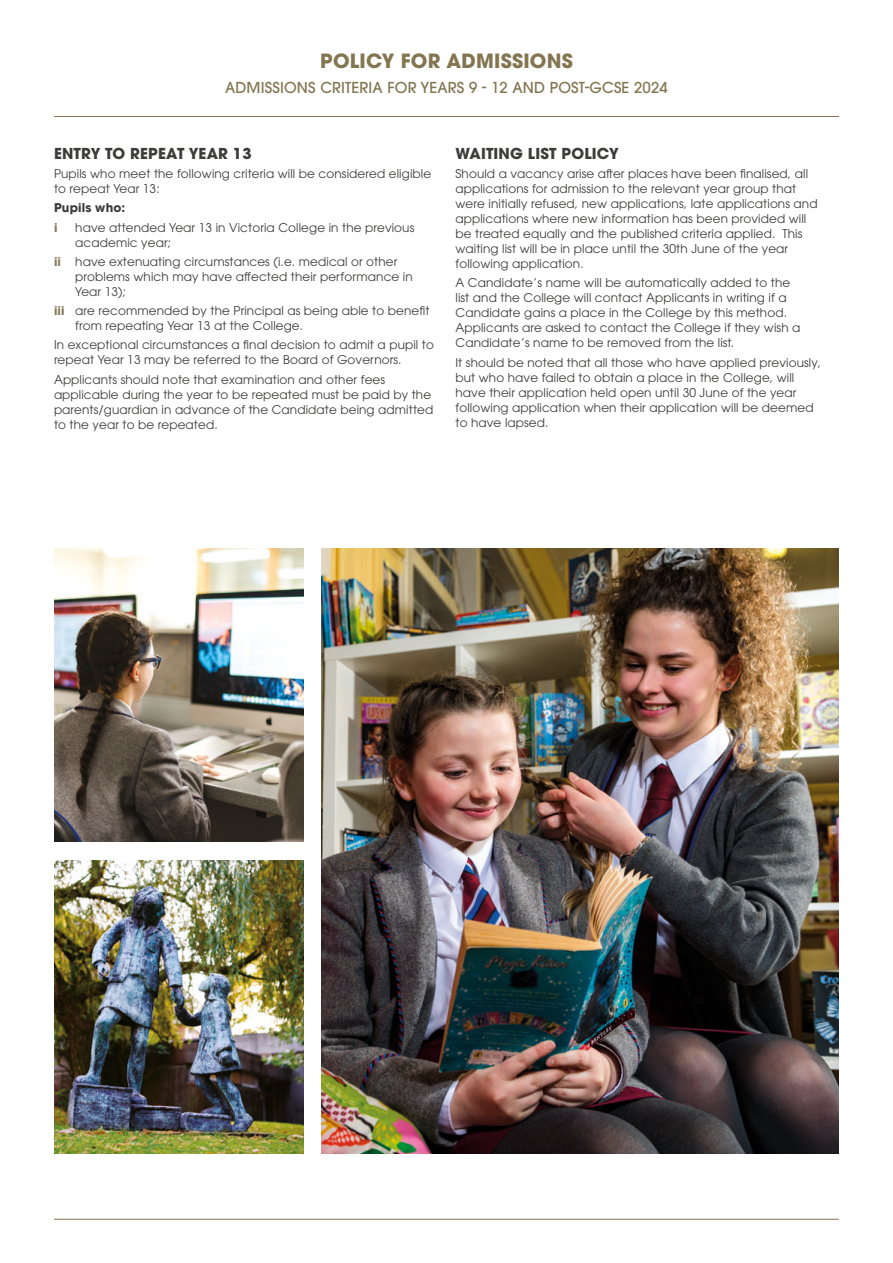
<style>
.page{position:relative;width:893px;height:1263px;background:#fff}
.page>*{position:absolute;margin:0;border:0;box-sizing:border-box;transform-origin:0 0}
.t1{font:700 19.5px "ITC Avant Garde Pro";letter-spacing:.01em;color:#837550}
.t2{font:500 15px "ITC Avant Garde Pro";letter-spacing:.01em;color:#837550}
.t3{font:700 15px "ITC Avant Garde Pro";letter-spacing:.01em;color:#3c3c3b}
.t4{font:12px/15px "ITC Avant Garde Pro";letter-spacing:.01em;color:#3c3c3b}
.t5{font:700 12px "ITC Avant Garde Pro";letter-spacing:.01em;color:#3c3c3b}
.t6{font:700 12px "ITC Avant Garde Pro";color:#877958}
.s1{font-weight:700;color:#877958}
</style>
<div class="page">
<hr style="left:54px;top:116px;width:785px;height:1px;background:#837550">
<hr style="left:54px;top:1219px;width:785px;height:1px;background:#837550">
<img style="left:322px;top:549px;width:517px;height:605px">
<img style="left:54px;top:549px;width:250px;height:292px">
<img style="left:54px;top:860px;width:250px;height:293px">
<h1 class="t1" style="left:320px;top:48px;width:254px">POLICY FOR ADMISSIONS</h1>
<p class="t2" style="left:225px;top:78px;width:444px">ADMISSIONS CRITERIA FOR YEARS 9 - 12 AND POST-GCSE 2024</p>
<p class="t3" style="left:54px;top:143px;width:199px">ENTRY TO REPEAT YEAR 13</p>
<p class="t4" style="left:54px;top:166px;width:379px">Pupils who meet the following criteria will be considered eligible to repeat Year 13:</p>
<p class="t5" style="left:54px;top:200px;width:73px">Pupils who:</p>
<p class="t6" style="left:54px;top:219px;width:5px">i</p>
<p class="t4" style="left:75px;top:220px;width:341px">have attended Year 13 in Victoria College in the previous academic year;</p>
<p class="t4" style="left:75px;top:254px;width:339px;text-indent:-21px"><span class="s1">ii</span> have extenuating circumstances (i.e. medical or other problems which may have affected their performance in<br>Year 13);</p>
<p class="t4" style="left:75px;top:303px;width:356px;text-indent:-21px"><span class="s1">iii</span> are recommended by the Principal as being able to benefit from repeating Year 13 at the College.</p>
<p class="t4" style="left:54px;top:337px;width:381px">In exceptional circumstances a final decision to admit a pupil to repeat Year 13 may be referred to the Board of Governors.</p>
<p class="t4" style="left:54px;top:372px;width:381px">Applicants should note that examination and other fees applicable during the year to be repeated must be paid by the parents/guardian in advance of the Candidate being admitted to the year to be repeated.</p>
<p class="t3" style="left:455px;top:143px;width:165px">WAITING LIST POLICY</p>
<p class="t4" style="left:455px;top:166px;width:364px">Should a vacancy arise after places have been finalised, all applications for admission to the relevant year group that were initially refused, new applications, late applications and applications where new information has been provided will be treated equally and the published criteria applied. This waiting list will be in place until the 30th June of the year following application.</p>
<p class="t4" style="left:455px;top:275px;width:346px">A Candidate’s name will be automatically added to the list and the College will contact Applicants in writing if a Candidate gains a place in the College by this method.<br>Applicants are asked to contact the College if they wish a Candidate’s name to be removed from the list.</p>
<p class="t4" style="left:455px;top:355px;width:367px">It should be noted that all those who have applied previously, but who have failed to obtain a place in the College, will have their application held open until 30 June of the year following application when their application will be deemed to have lapsed.</p>
</div>
